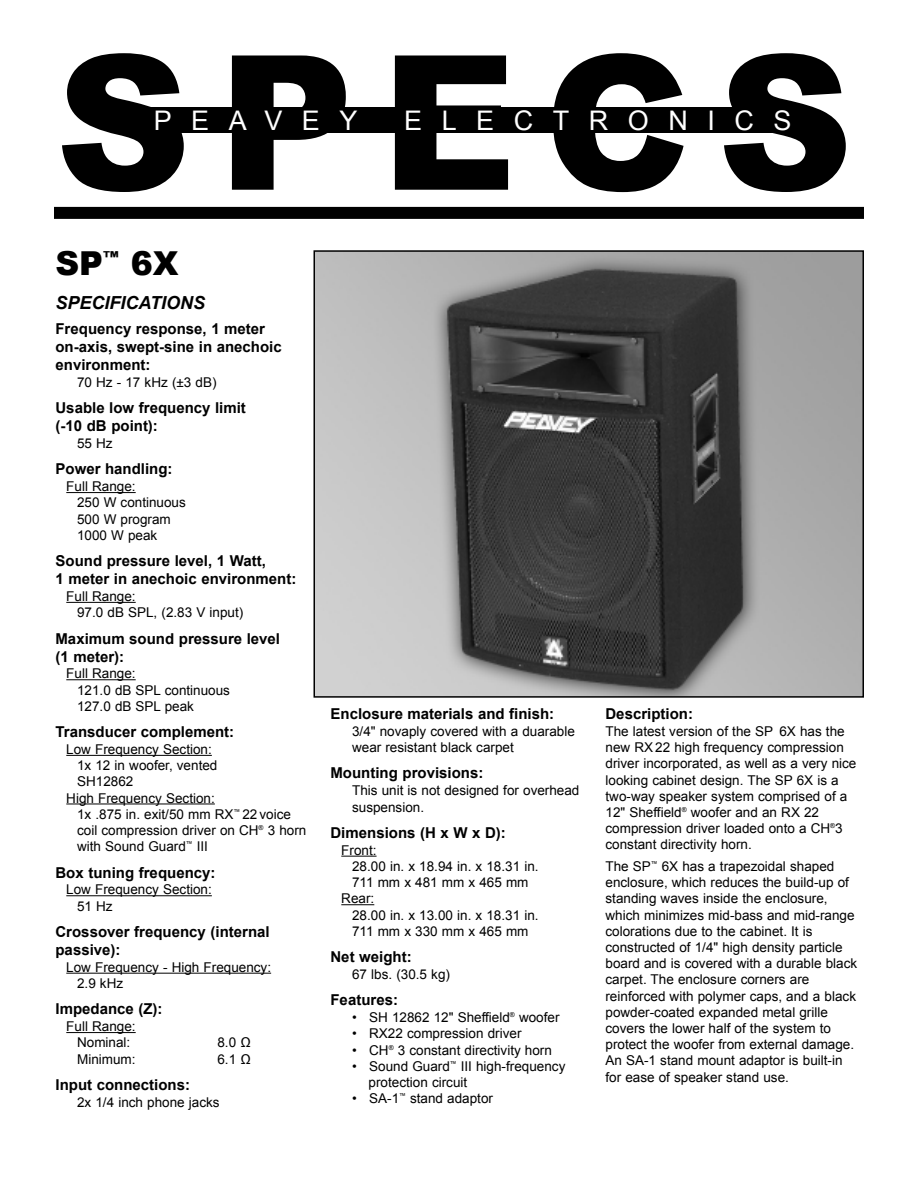
<style>
.page{position:relative;width:918px;height:1188px;background:#fff}
.page>*{position:absolute;margin:0;border:0;box-sizing:border-box;transform-origin:0 0}
.t1{font:900 187.5px "Arial";letter-spacing:.145em;color:#000}
.t2{font:900 33px "Arial";color:#000}
.t3{font:27px "Arial";letter-spacing:.725em;color:#fff}
.t4{font:italic 700 18px "Arial";color:#000}
.t5{font:700 15px/18px "Arial";color:#000}
.t6{font:13.5px/16.2px "Arial";color:#000}
.s1{font-style:inherit}
</style>
<div class="page">
<hr style="left:66px;top:492px;width:70px;height:1px;background:#000">
<hr style="left:66px;top:602px;width:70px;height:1px;background:#000">
<hr style="left:66px;top:679px;width:70px;height:1px;background:#000">
<hr style="left:66px;top:755px;width:146px;height:1px;background:#000">
<hr style="left:66px;top:804px;width:149px;height:1px;background:#000">
<hr style="left:66px;top:895px;width:146px;height:1px;background:#000">
<hr style="left:66px;top:973px;width:205px;height:1px;background:#000">
<hr style="left:66px;top:1032px;width:70px;height:1px;background:#000">
<hr style="left:341px;top:856px;width:36px;height:1px;background:#000">
<hr style="left:341px;top:904px;width:33px;height:1px;background:#000">
<div style="left:142px;top:107px;width:664px;height:25px;background:#000"></div>
<div style="left:54px;top:207px;width:810px;height:12px;background:#000"></div>
<img style="left:317px;top:253px;width:544px;height:442px">
<div style="left:314px;top:250px;width:550px;height:448px;border:2px solid #000"></div>
<h1 class="t1" style="left:56px;top:-17px;width:799px">SPECS</h1>
<h3 class="t3" style="left:154px;top:105px;width:205px">PEAVEY</h3>
<h3 class="t3" style="left:404px;top:105px;width:389px">ELECTRONICS</h3>
<h2 class="t2" style="left:56px;top:238px;width:125px">SP<sup>™</sup> 6X</h2>
<h3 class="t4" style="left:56px;top:293px;width:151px">SPECIFICATIONS</h3>
<p class="t5" style="left:56px;top:320px;width:228px">Frequency response, 1 meter on-axis, swept-sine in anechoic environment:</p>
<p class="t6" style="left:77px;top:374px;width:141px">70 Hz - 17 kHz (±3 dB)</p>
<p class="t5" style="left:56px;top:399px;width:192px">Usable low frequency limit (-10 dB point):</p>
<p class="t6" style="left:77px;top:435px;width:37px">55 Hz</p>
<p class="t5" style="left:56px;top:460px;width:119px">Power handling:</p>
<p class="t6" style="left:77px;top:478px;width:110px;text-indent:-11px">Full Range:<br>250 W continuous<br>500 W program<br>1000 W peak</p>
<p class="t5" style="left:56px;top:552px;width:242px">Sound pressure level, 1 Watt,<br>1 meter in anechoic environment:</p>
<p class="t6" style="left:77px;top:588px;width:168px;text-indent:-11px">Full Range:<br>97.0 dB SPL, (2.83 V input)</p>
<p class="t5" style="left:56px;top:629px;width:226px">Maximum sound pressure level (1 meter):</p>
<p class="t6" style="left:77px;top:666px;width:154px;text-indent:-11px">Full Range:<br>121.0 dB SPL continuous<br>127.0 dB SPL peak</p>
<p class="t5" style="left:56px;top:723px;width:180px">Transducer complement:</p>
<p class="t6" style="left:66px;top:741px;width:147px">Low Frequency Section:</p>
<p class="t6" style="left:77px;top:757px;width:142px">1x 12 in woofer, vented</p>
<p class="t6" style="left:77px;top:774px;width:58px">SH12862</p>
<p class="t6" style="left:66px;top:790px;width:150px">High Frequency Section:</p>
<p class="t6" style="left:77px;top:806px;width:215px">1x .875 in. exit/50 mm RX<sup>™</sup> 22 voice</p>
<p class="t6" style="left:77px;top:822px;width:231px">coil compression driver on CH<sup>®</sup> 3 horn</p>
<p class="t6" style="left:77px;top:838px;width:132px">with Sound Guard<sup>™</sup> III</p>
<p class="t5" style="left:56px;top:863px;width:162px">Box tuning frequency:</p>
<p class="t6" style="left:77px;top:882px;width:136px;text-indent:-11px">Low Frequency Section:<br>51 Hz</p>
<p class="t5" style="left:56px;top:923px;width:216px">Crossover frequency (internal passive):</p>
<p class="t6" style="left:77px;top:959px;width:196px;text-indent:-11px">Low Frequency - High Frequency:<br>2.9 kHz</p>
<p class="t5" style="left:56px;top:1000px;width:109px">Impedance (Z):</p>
<p class="t6" style="left:66px;top:1018px;width:71px;text-align:center">Full Range:<br>Nominal:</p>
<p class="t6" style="left:217px;top:1035px;width:35px">8.0 <span class="s1">Ω</span></p>
<p class="t6" style="left:77px;top:1051px;width:60px">Minimum:</p>
<p class="t6" style="left:217px;top:1051px;width:35px">6.1 <span class="s1">Ω</span></p>
<p class="t5" style="left:56px;top:1076px;width:136px">Input connections:</p>
<p class="t6" style="left:77px;top:1094px;width:144px">2x 1/4 inch phone jacks</p>
<p class="t5" style="left:330px;top:705px;width:225px">Enclosure materials and finish:</p>
<p class="t6" style="left:352px;top:723px;width:224px">3/4" novaply covered with a duarable wear resistant black carpet</p>
<p class="t5" style="left:330px;top:764px;width:154px">Mounting provisions:</p>
<p class="t6" style="left:352px;top:783px;width:229px">This unit is not designed for overhead suspension.</p>
<p class="t5" style="left:330px;top:824px;width:177px">Dimensions (H x W x D):</p>
<p class="t6" style="left:341px;top:842px;width:37px">Front:</p>
<p class="t6" style="left:352px;top:858px;width:188px">28.00 in. x 18.94 in. x 18.31 in.</p>
<p class="t6" style="left:352px;top:874px;width:178px">711 mm x 481 mm x 465 mm</p>
<p class="t6" style="left:341px;top:891px;width:35px">Rear:</p>
<p class="t6" style="left:352px;top:907px;width:188px">28.00 in. x 13.00 in. x 18.31 in.</p>
<p class="t6" style="left:352px;top:923px;width:178px">711 mm x 330 mm x 465 mm</p>
<p class="t5" style="left:330px;top:948px;width:83px">Net weight:</p>
<p class="t6" style="left:352px;top:966px;width:99px">67 lbs. (30.5 kg)</p>
<p class="t5" style="left:330px;top:991px;width:69px">Features:</p>
<p class="t6" style="left:352px;top:1009px;width:209px">• SH 12862 12" Sheffield<sup>®</sup> woofer</p>
<p class="t6" style="left:352px;top:1026px;width:171px">• RX22 compression driver</p>
<p class="t6" style="left:352px;top:1042px;width:201px">• CH<sup>®</sup> 3 constant directivity horn</p>
<p class="t6" style="left:369px;top:1058px;width:198px;text-indent:-17px">• Sound Guard<sup>™</sup> III high-frequency protection circuit</p>
<p class="t6" style="left:352px;top:1090px;width:142px">• SA-1<sup>™</sup> stand adaptor</p>
<p class="t5" style="left:606px;top:705px;width:89px">Description:</p>
<p class="t6" style="left:605px;top:723px;width:252px">The latest version of the SP 6X has the new RX 22 high frequency compression driver incorporated, as well as a very nice looking cabinet design. The SP 6X is a two-way speaker system comprised of a 12" Sheffield<sup>®</sup> woofer and an RX 22 compression driver loaded onto a CH<sup>®</sup>3 constant directivity horn.</p>
<p class="t6" style="left:605px;top:858px;width:253px">The SP<sup>™</sup> 6X has a trapezoidal shaped enclosure, which reduces the build-up of standing waves inside the enclosure, which minimizes mid-bass and mid-range colorations due to the cabinet. It is constructed of 1/4" high density particle board and is covered with a durable black carpet. The enclosure corners are reinforced with polymer caps, and a black powder-coated expanded metal grille covers the lower half of the system to protect the woofer from external damage.<br>An SA-1 stand mount adaptor is built-in for ease of speaker stand use.</p>
</div>
